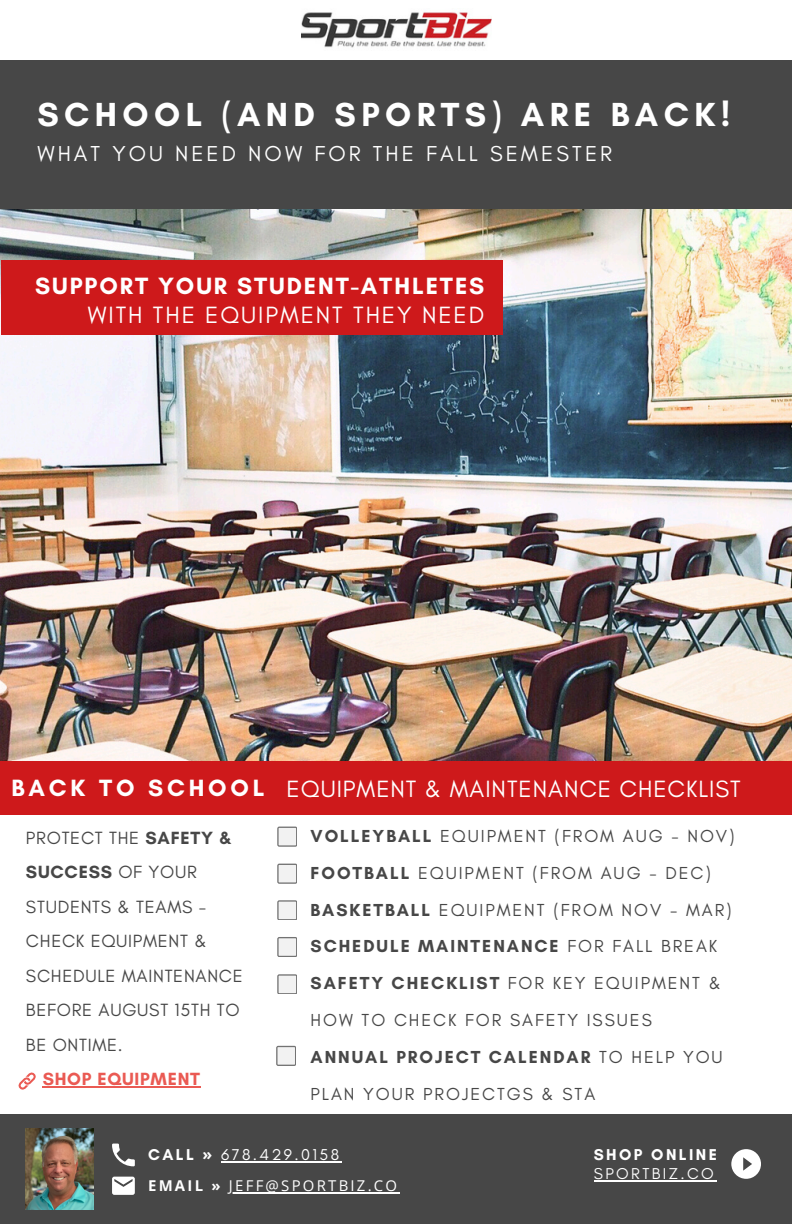
<style>
.page{position:relative;width:792px;height:1224px;background:#fff}
.page>*{position:absolute;margin:0;border:0;box-sizing:border-box;transform-origin:0 0}
.t1{font:700 34px "Glacial Indifference";letter-spacing:.16em;color:#fff}
.t2{font:700 24px/28.4px "Glacial Indifference";letter-spacing:.08em;color:#fff;text-align:right}
.t3{font:24px "Glacial Indifference";letter-spacing:.04em;color:#fff}
.t4{font:700 24px "Glacial Indifference";letter-spacing:.16em;color:#fff}
.t5{font:22px "Glacial Indifference";letter-spacing:.14em;color:#fff}
.t6{font:18px "Glacial Indifference";letter-spacing:.04em;color:#474747}
.t7{font:700 18px "Glacial Indifference";letter-spacing:.04em;color:#474747}
.t8{font:700 18px "Glacial Indifference";letter-spacing:.04em;color:#ea5a53}
.t9{font:17.8px/36.8px "Glacial Indifference";letter-spacing:.11em;color:#474747}
.t10{font:16px "Glacial Indifference";letter-spacing:.15em;color:#fff}
.t11{font:700 16px "Glacial Indifference";letter-spacing:.15em;color:#fff}
.t12{font:15px "Open Sans";letter-spacing:.15em;color:#fff}
.t13{font:700 15px "Open Sans";letter-spacing:.15em;color:#fff}
.s1{font-weight:400}
.s2{font-weight:700}
.s3{font-family:"Noto Sans";font-weight:700}
</style>
<div class="page">
<img style="left:0;top:208px;width:792px;height:552px">
<div style="left:0;top:60px;width:792px;height:148px;background:#474747"></div>
<div style="left:0;top:1114px;width:792px;height:110px;background:#474747"></div>
<div style="left:0;top:761px;width:792px;height:54px;background:#ce191b"></div>
<div style="left:1px;top:260px;width:501px;height:75px;background:#ce191b"></div>
<img style="left:301px;top:12px;width:191px;height:36px">
<svg style="left:731px;top:1149px;width:30px;height:30px"></svg>
<svg style="left:112px;top:1144px;width:23px;height:22px"></svg>
<svg style="left:112px;top:1177px;width:23px;height:18px"></svg>
<svg style="left:18px;top:1072px;width:18px;height:18px"></svg>
<svg style="left:277px;top:827px;width:20px;height:19px"></svg>
<svg style="left:277px;top:864px;width:20px;height:19px"></svg>
<svg style="left:277px;top:900px;width:20px;height:20px"></svg>
<svg style="left:277px;top:937px;width:20px;height:19px"></svg>
<svg style="left:277px;top:974px;width:20px;height:20px"></svg>
<svg style="left:276px;top:1046px;width:20px;height:19px"></svg>
<img style="left:26px;top:1129px;width:67px;height:81px">
<hr style="left:43px;top:1087px;width:158px;height:1px;background:#ea5a53">
<hr style="left:594px;top:1180px;width:122px;height:1px;background:#fff">
<hr style="left:221px;top:1162px;width:121px;height:1px;background:#fff">
<hr style="left:229px;top:1192px;width:170px;height:1px;background:#fff">
<h2 class="t1" style="left:37px;top:94px;width:695px">SCHOOL (AND SPORTS) ARE BACK!</h2>
<h3 class="t5" style="left:37px;top:140px;width:576px">WHAT YOU NEED NOW FOR THE FALL SEMESTER</h3>
<p class="t2" style="left:35px;top:272px;width:451px">SUPPORT YOUR STUDENT-ATHLETES<br><span class="s1">WITH THE EQUIPMENT THEY NEED</span></p>
<p class="t4" style="left:11px;top:773px;width:255px">BACK TO SCHOOL</p>
<h3 class="t6" style="left:26px;top:827px;width:207px">PROTECT THE <span class="s2">SAFETY &amp;</span></h3>
<h3 class="t7" style="left:26px;top:861px;width:172px">SUCCESS <span class="s1">OF YOUR</span></h3>
<h3 class="t6" style="left:26px;top:896px;width:182px">STUDENTS &amp; TEAMS -</h3>
<h3 class="t6" style="left:26px;top:930px;width:182px">CHECK EQUIPMENT &amp;</h3>
<h3 class="t6" style="left:26px;top:965px;width:218px">SCHEDULE MAINTENANCE</h3>
<h3 class="t6" style="left:26px;top:999px;width:215px">BEFORE AUGUST 15TH TO</h3>
<h3 class="t6" style="left:26px;top:1034px;width:98px">BE ONTIME.</h3>
<h3 class="t8" style="left:43px;top:1068px;width:159px">SHOP EQUIPMENT</h3>
<p class="t3" style="left:287px;top:774px;width:456px">EQUIPMENT &amp; MAINTENANCE CHECKLIST</p>
<h3 class="t9" style="left:311px;top:817px;width:426px"><span class="s2">VOLLEYBALL</span> EQUIPMENT (FROM AUG - NOV)<br><span class="s2">FOOTBALL</span> EQUIPMENT (FROM AUG - DEC)<br><span class="s2">BASKETBALL</span> EQUIPMENT (FROM NOV - MAR)<br><span class="s2">SCHEDULE MAINTENANCE</span> FOR FALL BREAK <span class="s2">SAFETY CHECKLIST</span> FOR KEY EQUIPMENT &amp; HOW TO CHECK FOR SAFETY ISSUES<br><span class="s2">ANNUAL PROJECT CALENDAR</span> TO HELP YOU PLAN YOUR PROJECTGS &amp; STA</h3>
<p class="t10" style="left:148px;top:1145px;width:193px"><span class="s2">CALL</span> <span class="s3">»</span> 678.429.0158</p>
<p class="t13" style="left:148px;top:1175px;width:74px">EMAIL »</p>
<p class="t12" style="left:229px;top:1175px;width:170px">JEFF@SPORTBIZ.CO</p>
<h4 class="t11" style="left:594px;top:1145px;width:125px">SHOP ONLINE</h4>
<p class="t10" style="left:594px;top:1163px;width:122px">SPORTBIZ.CO</p>
</div>
